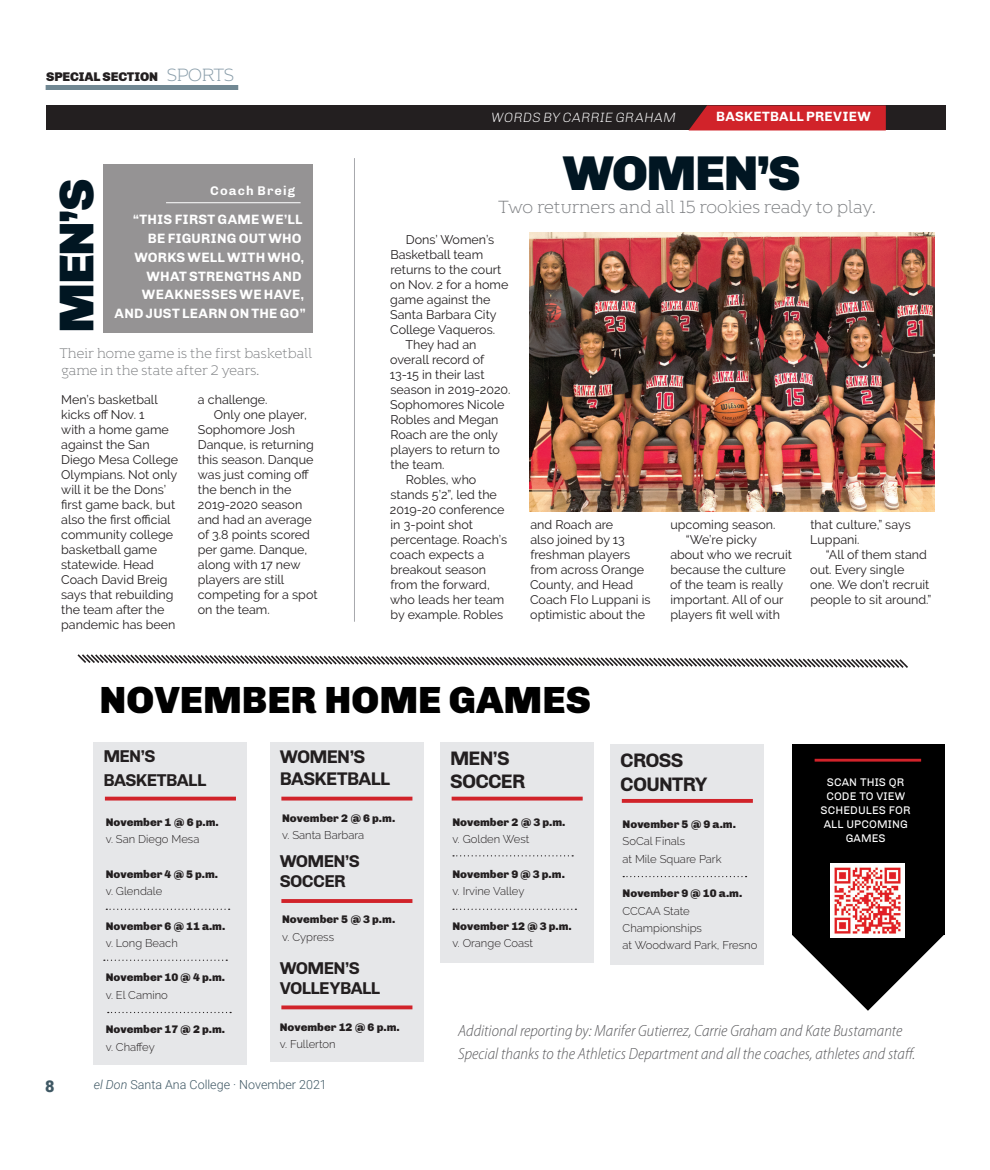
<style>
.page{position:relative;width:990px;height:1170px;background:#fff}
.page>*{position:absolute;margin:0;border:0;box-sizing:border-box;transform-origin:0 0}
.Header_bold{font:900 50px "Chivo";letter-spacing:-.03em;color:#011622}
.t1{font:900 38.75px "Chivo";color:#000}
.t2{font:700 20px "Chivo";letter-spacing:-.04em;color:#231f20}
.t3{font:700 18.75px/21.2px "Chivo";letter-spacing:-.035em;color:#231f20}
.t4{font:700 17.5px/20px "Chivo";letter-spacing:-.04em;color:#231f20}
.Intro_text{font:300 17.5px "Kontrapunkt Bob";letter-spacing:-.04em;color:#808285}
.t5{font:italic 300 semi-condensed 16.25px "Myriad Pro";color:#5a5a5d}
.t6{font:900 16.25px "Roboto";color:#3f5864}
.t7{font:700 13.88px/18.8px "Chivo";letter-spacing:.015em;color:#fff;text-align:right}
.Intro_text-2{font:300 13.75px/17.5px "Kontrapunkt Bob";letter-spacing:-.04em;color:#808285}
.t8{font:italic 300 13.75px "Chivo";letter-spacing:.01em;color:#fff}
.t9{font:700 13.75px "Chivo";letter-spacing:.02em;color:#fff}
.t10{font:900 12.88px "Chivo";letter-spacing:-.01em;color:#231f20}
.t11{font:700 12.88px "Chivo";letter-spacing:.085em;color:#fff}
.Body_text_-_no_inden{font:12.5px/15px "Raleway";color:#231f20}
.t12{font:300 12.5px "Roboto";color:#3f5864}
.t13{font:11.38px/14.2px "Chivo";letter-spacing:.01em;color:#fff;text-align:center}
.t14{font:900 11.25px "Chivo";color:#231f20}
.t15{font:300 11.25px "Raleway";color:#231f20}
.s1{font-family:"Kontrapunkt Bob";font-weight:300;font-size:17.62px;color:#8a9eaa}
.s2{font-style:italic}
</style>
<div class="page">
<div style="left:46px;top:85px;width:192px;height:5px;background:#718893"></div>
<svg style="left:77px;top:654px;width:831px;height:14px"></svg>
<div style="left:94px;top:742px;width:153px;height:323px;background:#e6e7e9"></div>
<svg style="left:105px;top:797px;width:131px;height:4px"></svg>
<svg style="left:106px;top:909px;width:124px;height:1px"></svg>
<div style="left:270px;top:742px;width:153px;height:113px;background:#e6e7e9"></div>
<svg style="left:281px;top:797px;width:131px;height:4px"></svg>
<div style="left:440px;top:742px;width:154px;height:220px;background:#e6e7e9"></div>
<svg style="left:452px;top:797px;width:131px;height:4px"></svg>
<svg style="left:453px;top:855px;width:120px;height:1px"></svg>
<svg style="left:453px;top:909px;width:123px;height:1px"></svg>
<div style="left:270px;top:854px;width:153px;height:113px;background:#e6e7e9"></div>
<hr style="left:281px;top:899px;width:131px;height:4px;background:#d22c33">
<div style="left:270px;top:965px;width:153px;height:97px;background:#e6e7e9"></div>
<svg style="left:281px;top:1005px;width:131px;height:4px"></svg>
<div style="left:792px;top:745px;width:152px;height:190px;background:#000"></div>
<svg style="left:792px;top:935px;width:152px;height:76px"></svg>
<img style="left:831px;top:864px;width:74px;height:73px">
<hr style="left:815px;top:759px;width:106px;height:3px;background:#d1232a">
<svg style="left:104px;top:960px;width:123px;height:1px"></svg>
<svg style="left:108px;top:1012px;width:123px;height:1px"></svg>
<div style="left:610px;top:744px;width:154px;height:221px;background:#e6e7e9"></div>
<svg style="left:622px;top:799px;width:131px;height:4px"></svg>
<svg style="left:623px;top:876px;width:124px;height:1px"></svg>
<img style="left:530px;top:233px;width:405px;height:278px">
<hr style="left:354px;top:158px;width:1px;height:464px;background:#a8a9ad">
<div style="left:47px;top:106px;width:900px;height:24px;background:#231f20"></div>
<svg style="left:689px;top:105px;width:197px;height:25px;background:#c52229"></svg>
<div style="left:104px;top:164px;width:209px;height:169px;background:#959394"></div>
<hr style="left:166px;top:202px;width:135px;height:1px;background:#fff">
<p class="t10" style="left:46px;top:69px;width:190px">SPECIAL SECTION <span class="s1">SPORTS</span></p>
<p class="Header_bold" style="left:47px;top:333px;width:156px;rotate:-90deg">MEN’S</p>
<p class="t11" style="left:210px;top:183px;width:86px">Coach Breig</p>
<p class="t7" style="left:133px;top:210px;width:173px">“THIS FIRST GAME WE’LL<br>BE FIGURING OUT WHO<br>WORKS WELL WITH WHO,<br>WHAT STRENGTHS AND<br>WEAKNESSES WE HAVE,</p>
<p class="t7" style="left:115px;top:304px;width:193px">AND JUST LEARN ON THE GO”</p>
<p class="Intro_text-2" style="left:60px;top:345px;width:254px">Their home game is the first basketball game in the state after 2 years.</p>
<p class="Body_text_-_no_inden" style="left:61px;top:392px;width:118px">Men’s basketball kicks off Nov. 1<br>with a home game against the San<br>Diego Mesa College<br>Olympians. Not only will it be the Dons’ first game back, but also the first official community college basketball game statewide. Head<br>Coach David Breig says that rebuilding the team after the pandemic has been</p>
<p class="Body_text_-_no_inden" style="left:198px;top:392px;width:71px">a challenge.</p>
<p class="Body_text_-_no_inden" style="left:198px;top:407px;width:121px;text-indent:16px">Only one player,<br>Sophomore Josh<br>Danque, is returning this season. Danque was just coming off the bench in the<br>2019-2020 season and had an average of 3.8 points scored per game. Danque, along with 17 new players are still competing for a spot on the team.</p>
<p class="t8" style="left:492px;top:110px;width:186px">WORDS BY CARRIE GRAHAM</p>
<p class="t9" style="left:716px;top:109px;width:156px">BASKETBALL PREVIEW</p>
<p class="Header_bold" style="left:563px;top:144px;width:240px">WOMEN’S</p>
<p class="Intro_text" style="left:498px;top:198px;width:379px">Two returners and all 15 rookies ready to play.</p>
<p class="Body_text_-_no_inden" style="left:390px;top:232px;width:120px;text-indent:16px">Dons’ Women’s<br>Basketball team returns to the court on Nov. 2 for a home game against the<br>Santa Barbara City<br>College Vaqueros.</p>
<p class="Body_text_-_no_inden" style="left:390px;top:337px;width:122px;text-indent:16px">They had an overall record of<br>13-15 in their last season in 2019-2020.<br>Sophomores Nicole<br>Robles and Megan<br>Roach are the only players to return to the team.</p>
<p class="Body_text_-_no_inden" style="left:390px;top:472px;width:119px;text-indent:16px">Robles, who stands 5’2”, led the<br>2019-20 conference in 3-point shot percentage. Roach’s coach expects a breakout season from the forward, who leads her team by example. Robles</p>
<p class="Body_text_-_no_inden" style="left:530px;top:518px;width:122px">and Roach are<br>also joined by 13 freshman players from across Orange<br>County, and Head<br>Coach Flo Luppani is optimistic about the</p>
<p class="Body_text_-_no_inden" style="left:670px;top:518px;width:107px">upcoming season.</p>
<p class="Body_text_-_no_inden" style="left:670px;top:533px;width:123px;text-indent:16px">“We’re picky about who we recruit because the culture of the team is really important. All of our players fit well with</p>
<p class="Body_text_-_no_inden" style="left:810px;top:518px;width:102px">that culture,” says<br>Luppani.</p>
<p class="Body_text_-_no_inden" style="left:810px;top:548px;width:123px;text-indent:16px">“All of them stand out. Every single one. We don’t recruit people to sit around.”</p>
<p class="t1" style="left:100px;top:676px;width:493px">NOVEMBER HOME GAMES</p>
<p class="t3" style="left:280px;top:746px;width:112px">WOMEN’S<br>BASKETBALL</p>
<p class="t14" style="left:282px;top:812px;width:115px">November 2 @ 6 p.m.</p>
<p class="t15" style="left:282px;top:829px;width:84px">v. Santa Barbara</p>
<p class="t4" style="left:103px;top:746px;width:54px">MEN’S</p>
<p class="t4" style="left:103px;top:770px;width:104px">BASKETBALL</p>
<p class="t14" style="left:106px;top:815px;width:115px">November 1 @ 6 p.m.</p>
<p class="t15" style="left:106px;top:833px;width:95px">v. San Diego Mesa</p>
<p class="t14" style="left:106px;top:867px;width:114px">November 4 @ 5 p.m.</p>
<p class="t15" style="left:106px;top:884px;width:58px">v. Glendale</p>
<p class="t14" style="left:106px;top:919px;width:121px">November 6 @ 11 a.m.</p>
<p class="t15" style="left:106px;top:936px;width:74px">v. Long Beach</p>
<p class="t14" style="left:106px;top:971px;width:121px">November 10 @ 4 p.m.</p>
<p class="t15" style="left:106px;top:988px;width:64px">v. El Camino</p>
<p class="t14" style="left:106px;top:1023px;width:121px">November 17 @ 2 p.m.</p>
<p class="t15" style="left:106px;top:1040px;width:51px">v. Chaffey</p>
<p class="t2" style="left:450px;top:746px;width:61px">MEN’S</p>
<p class="t2" style="left:450px;top:770px;width:77px">SOCCER</p>
<p class="t14" style="left:452px;top:815px;width:115px">November 2 @ 3 p.m.</p>
<p class="t15" style="left:452px;top:833px;width:78px">v. Golden West</p>
<p class="t14" style="left:452px;top:867px;width:114px">November 9 @ 3 p.m.</p>
<p class="t15" style="left:452px;top:884px;width:74px">v. Irvine Valley</p>
<p class="t14" style="left:452px;top:919px;width:121px">November 12 @ 3 p.m.</p>
<p class="t15" style="left:452px;top:936px;width:82px">v. Orange Coast</p>
<p class="t2" style="left:620px;top:748px;width:65px">CROSS</p>
<p class="t2" style="left:620px;top:772px;width:89px">COUNTRY</p>
<p class="t14" style="left:623px;top:818px;width:115px">November 5 @ 9 a.m.</p>
<p class="t15" style="left:623px;top:835px;width:64px">SoCal Finals</p>
<p class="t15" style="left:623px;top:852px;width:101px">at Mile Square Park</p>
<p class="t14" style="left:623px;top:887px;width:121px">November 9 @ 10 a.m.</p>
<p class="t15" style="left:623px;top:904px;width:69px">CCCAA State</p>
<p class="t15" style="left:623px;top:921px;width:81px">Championships</p>
<p class="t15" style="left:623px;top:939px;width:136px">at Woodward Park, Fresno</p>
<p class="t13" style="left:821px;top:775px;width:92px">SCAN THIS QR<br>CODE TO VIEW<br>SCHEDULES FOR<br>ALL UPCOMING<br>GAMES</p>
<p class="t4" style="left:280px;top:851px;width:81px">WOMEN’S</p>
<p class="t4" style="left:280px;top:871px;width:67px">SOCCER</p>
<p class="t14" style="left:282px;top:913px;width:115px">November 5 @ 3 p.m.</p>
<p class="t15" style="left:282px;top:930px;width:53px">v. Cypress</p>
<p class="t4" style="left:280px;top:958px;width:102px">WOMEN’S<br>VOLLEYBALL</p>
<p class="t14" style="left:280px;top:1020px;width:121px">November 12 @ 6 p.m.</p>
<p class="t15" style="left:280px;top:1038px;width:58px">v. Fullerton</p>
<p class="t5" style="left:458px;top:1022px;width:446px">Additional reporting by: Marifer Gutierrez, Carrie Graham and Kate Bustamante</p>
<p class="t5" style="left:458px;top:1045px;width:459px">Special thanks to the Athletics Department and all the coaches, athletes and staff.</p>
<p class="t6" style="left:45px;top:1074px;width:11px">8</p>
<p class="t12" style="left:94px;top:1076px;width:235px"><span class="s2">el Don</span> Santa Ana College · November 2021</p>
</div>
